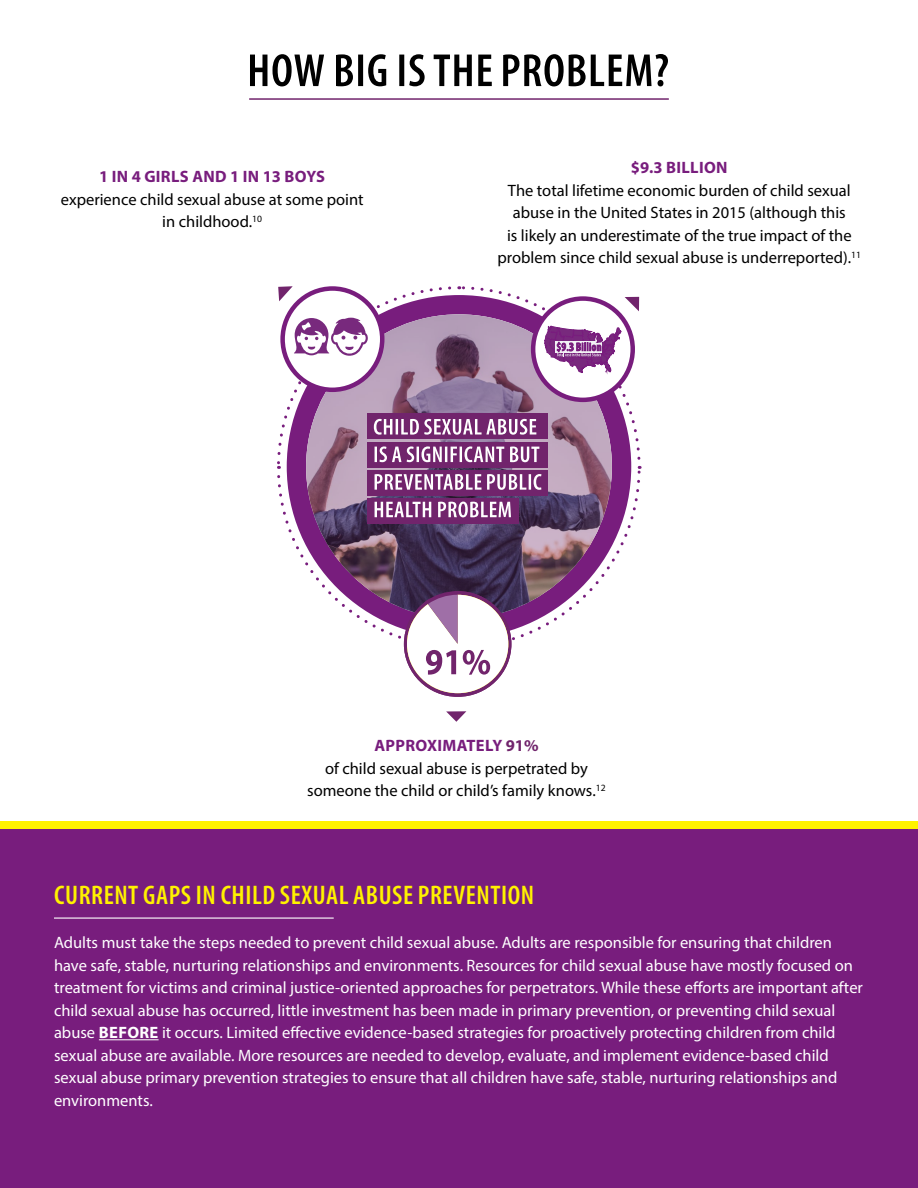
<style>
.page{position:relative;width:918px;height:1188px;background:#fff}
.page>*{position:absolute;margin:0;border:0;box-sizing:border-box;transform-origin:0 0}
.t1{font:600 condensed 27px "Myriad Pro";letter-spacing:.02em;color:#fff200}
.t2{font:16.5px/22.5px "Myriad Pro";color:#fff}
.t3{font:16.5px/22.5px "Myriad Pro";color:#000;text-align:center}
.t4{font:700 16.5px "Myriad Pro";letter-spacing:.02em;color:#781d7d}
.s1{font-weight:700;color:#781d7d}
.s2{font-weight:700;color:#71246c}
.s3{font-weight:700}
</style>
<div class="page">
<hr style="left:249px;top:98px;width:420px;height:2px;background:#71246c">
<svg style="left:503px;top:54px;width:165px;height:32px"></svg>
<svg style="left:250px;top:54px;width:242px;height:32px"></svg>
<div style="left:0;top:828px;width:918px;height:360px;background:#781d7d"></div>
<hr style="left:54px;top:917px;width:280px;height:2px;background:#fff">
<svg style="left:446px;top:711px;width:20px;height:11px"></svg>
<div style="left:0;top:822px;width:918px;height:7px;background:#fff200"></div>
<svg style="left:277px;top:286px;width:365px;height:411px"></svg>
<hr style="left:99px;top:1039px;width:60px;height:1px;background:#fff">
<p class="t4" style="left:99px;top:166px;width:228px">1 IN 4 GIRLS AND 1 IN 13 BOYS</p>
<p class="t3" style="left:61px;top:188px;width:304px">experience child sexual abuse at some point in childhood.<sup>10</sup></p>
<p class="t4" style="left:631px;top:157px;width:98px">$9.3 BILLION</p>
<p class="t3" style="left:498px;top:179px;width:365px">The total lifetime economic burden of child sexual abuse in the United States in 2015 (although this<br>is likely an underestimate of the true impact of the problem since child sexual abuse is underreported).<sup>11</sup></p>
<p class="t3" style="left:307px;top:734px;width:300px"><span class="s1">APPROXIMATELY</span> <span class="s2">91%<br></span>of child sexual abuse is perpetrated by someone the child or child’s family knows.<sup>12</sup></p>
<p class="t1" style="left:54px;top:880px;width:481px">CURRENT GAPS IN CHILD SEXUAL ABUSE PREVENTION</p>
<p class="t2" style="left:54px;top:931px;width:811px">Adults must take the steps needed to prevent child sexual abuse. Adults are responsible for ensuring that children have safe, stable, nurturing relationships and environments. Resources for child sexual abuse have mostly focused on treatment for victims and criminal justice-oriented approaches for perpetrators. While these efforts are important after child sexual abuse has occurred, little investment has been made in primary prevention, or preventing child sexual abuse <span class="s3">BEFORE</span> it occurs. Limited effective evidence-based strategies for proactively protecting children from child sexual abuse are available. More resources are needed to develop, evaluate, and implement evidence-based child sexual abuse primary prevention strategies to ensure that all children have safe, stable, nurturing relationships and environments.</p>
</div>
